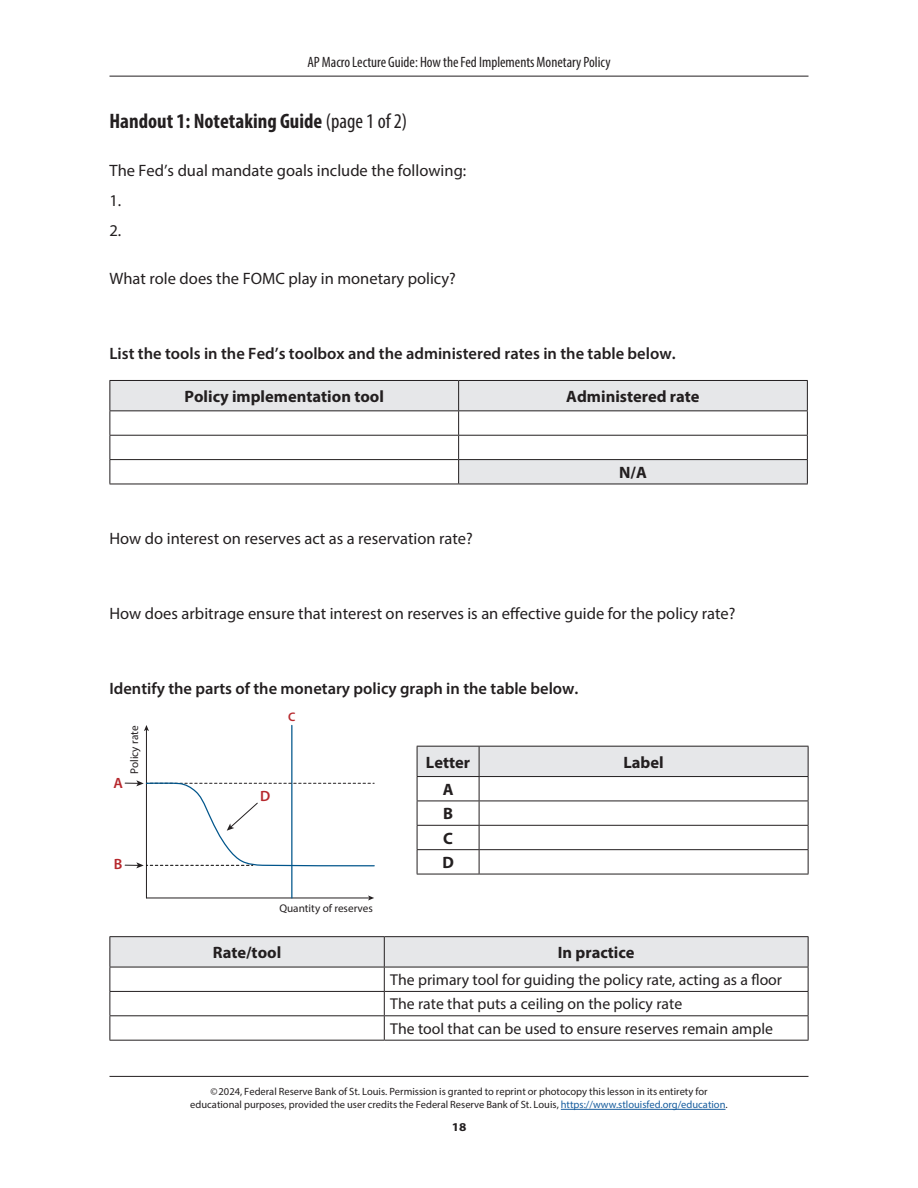
<style>
.page{position:relative;width:918px;height:1188px;background:#fff}
.page>*{position:absolute;margin:0;border:0;box-sizing:border-box;transform-origin:0 0}
.Handout_Head{font:700 condensed 21px "Myriad Pro";color:#231f20}
.Procedure{font:16.5px "Myriad Pro";color:#231f20}
.Procedure-2{font:600 16.5px "Myriad Pro";color:#231f20}
.Procedure-3{font:700 16.5px "Myriad Pro";color:#231f20}
.Procedure-4{font:15.75px "Myriad Pro";color:#231f20}
.t1{font:condensed 15px "Myriad Pro";color:#231f20}
.t2{font:600 15px "Myriad Pro";color:#b6282d}
.t3{font:600 12.45px "Myriad Pro";color:#b6282d}
.t4{font:700 12px "Myriad Pro";color:#231f20;scale:1.1 1}
.t5{font:11.25px "Myriad Pro";color:#231f20}
.t6{font:10.5px/13.5px "Myriad Pro";color:#231f20;text-align:center}
.s1{font-weight:400}
.s2{color:#175d9e}
</style>
<div class="page">
<hr style="left:110px;top:1076px;width:698px;height:1px;background:#231f20">
<hr style="left:561px;top:1109px;width:165px;height:1px;background:#175d9e">
<hr style="left:110px;top:76px;width:698px;height:1px;background:#231f20">
<svg style="left:111px;top:381px;width:696px;height:103px"></svg>
<hr style="left:110px;top:380px;width:349px;height:1px;background:#231f20">
<hr style="left:459px;top:380px;width:349px;height:1px;background:#231f20">
<hr style="left:110px;top:410px;width:349px;height:1px;background:#231f20">
<hr style="left:459px;top:410px;width:349px;height:1px;background:#231f20">
<hr style="left:110px;top:435px;width:349px;height:1px;background:#231f20">
<hr style="left:459px;top:435px;width:349px;height:1px;background:#231f20">
<hr style="left:110px;top:459px;width:349px;height:1px;background:#231f20">
<svg style="left:110px;top:381px;width:1px;height:103px"></svg>
<hr style="left:459px;top:459px;width:349px;height:1px;background:#231f20">
<svg style="left:458px;top:381px;width:1px;height:103px"></svg>
<svg style="left:807px;top:381px;width:1px;height:103px"></svg>
<hr style="left:110px;top:484px;width:349px;height:1px;background:#231f20">
<hr style="left:459px;top:484px;width:349px;height:1px;background:#231f20">
<svg style="left:417px;top:746px;width:392px;height:128px"></svg>
<hr style="left:417px;top:874px;width:62px;height:1px;background:#231f20">
<hr style="left:479px;top:874px;width:329px;height:1px;background:#231f20">
<hr style="left:146px;top:729px;width:1px;height:169px;background:#231f20">
<svg style="left:144px;top:725px;width:5px;height:6px"></svg>
<hr style="left:146px;top:898px;width:224px;height:1px;background:#231f20">
<svg style="left:368px;top:895px;width:6px;height:6px"></svg>
<hr style="left:291px;top:725px;width:1px;height:173px;background:#00558b">
<svg style="left:125px;top:780px;width:250px;height:88px"></svg>
<hr style="left:110px;top:936px;width:274px;height:1px;background:#231f20">
<hr style="left:384px;top:936px;width:424px;height:1px;background:#231f20">
<svg style="left:110px;top:937px;width:699px;height:103px"></svg>
<hr style="left:110px;top:1040px;width:274px;height:1px;background:#231f20">
<hr style="left:384px;top:1040px;width:424px;height:1px;background:#231f20">
<p class="t1" style="left:307px;top:53px;width:305px">AP Macro Lecture Guide: How the Fed Implements Monetary Policy</p>
<p class="Handout_Head" style="left:110px;top:108px;width:299px">Handout 1: Notetaking Guide <span class="s1">(page 1 of 2)</span></p>
<p class="Procedure" style="left:110px;top:161px;width:358px">The Fed’s dual mandate goals include the following:</p>
<p class="Procedure" style="left:110px;top:191px;width:13px">1.</p>
<p class="Procedure" style="left:110px;top:221px;width:13px">2.</p>
<p class="Procedure" style="left:110px;top:269px;width:348px">What role does the FOMC play in monetary policy?</p>
<p class="Procedure-2" style="left:110px;top:343px;width:568px">List the tools in the Fed’s toolbox and the administered rates in the table below.</p>
<p class="Procedure-3" style="left:185px;top:386px;width:201px">Policy implementation tool</p>
<p class="Procedure-3" style="left:566px;top:386px;width:135px">Administered rate</p>
<p class="Procedure" style="left:110px;top:528px;width:365px">How do interest on reserves act as a reservation rate?</p>
<p class="Procedure-3" style="left:619px;top:462px;width:29px">N/A</p>
<p class="Procedure" style="left:110px;top:603px;width:628px">How does arbitrage ensure that interest on reserves is an effective guide for the policy rate?</p>
<p class="Procedure-2" style="left:110px;top:678px;width:471px">Identify the parts of the monetary policy graph in the table below.</p>
<p class="t5" style="left:127px;top:774px;width:50px;rotate:-90deg">Policy rate</p>
<p class="t2" style="left:113px;top:773px;width:11px">A</p>
<p class="t2" style="left:114px;top:855px;width:10px">B</p>
<p class="t3" style="left:288px;top:709px;width:9px">C</p>
<p class="t2" style="left:260px;top:787px;width:12px">D</p>
<p class="t5" style="left:279px;top:901px;width:95px">Quantity of reserves</p>
<p class="Procedure-3" style="left:426px;top:751px;width:46px">Letter</p>
<p class="Procedure-3" style="left:623px;top:751px;width:42px">Label</p>
<p class="Procedure-3" style="left:443px;top:779px;width:12px">A</p>
<p class="Procedure-3" style="left:443px;top:803px;width:11px">B</p>
<p class="Procedure-3" style="left:443px;top:827px;width:11px">C</p>
<p class="Procedure-3" style="left:442px;top:852px;width:13px">D</p>
<p class="Procedure-3" style="left:213px;top:942px;width:70px">Rate/tool</p>
<p class="Procedure-3" style="left:558px;top:942px;width:78px">In practice</p>
<p class="Procedure-4" style="left:390px;top:970px;width:393px">The primary tool for guiding the policy rate, acting as a floor</p>
<p class="Procedure-4" style="left:390px;top:994px;width:293px">The rate that puts a ceiling on the policy rate</p>
<p class="Procedure-4" style="left:390px;top:1019px;width:384px">The tool that can be used to ensure reserves remain ample</p>
<p class="t6" style="left:190px;top:1084px;width:539px">©2024, Federal Reserve Bank of St. Louis. Permission is granted to reprint or photocopy this lesson in its entirety for educational purposes, provided the user credits the Federal Reserve Bank of St. Louis, <span class="s2">https://www.stlouisfed.org/education</span>.</p>
<p class="t4" style="left:452px;top:1119px;width:15px">18</p>
</div>
